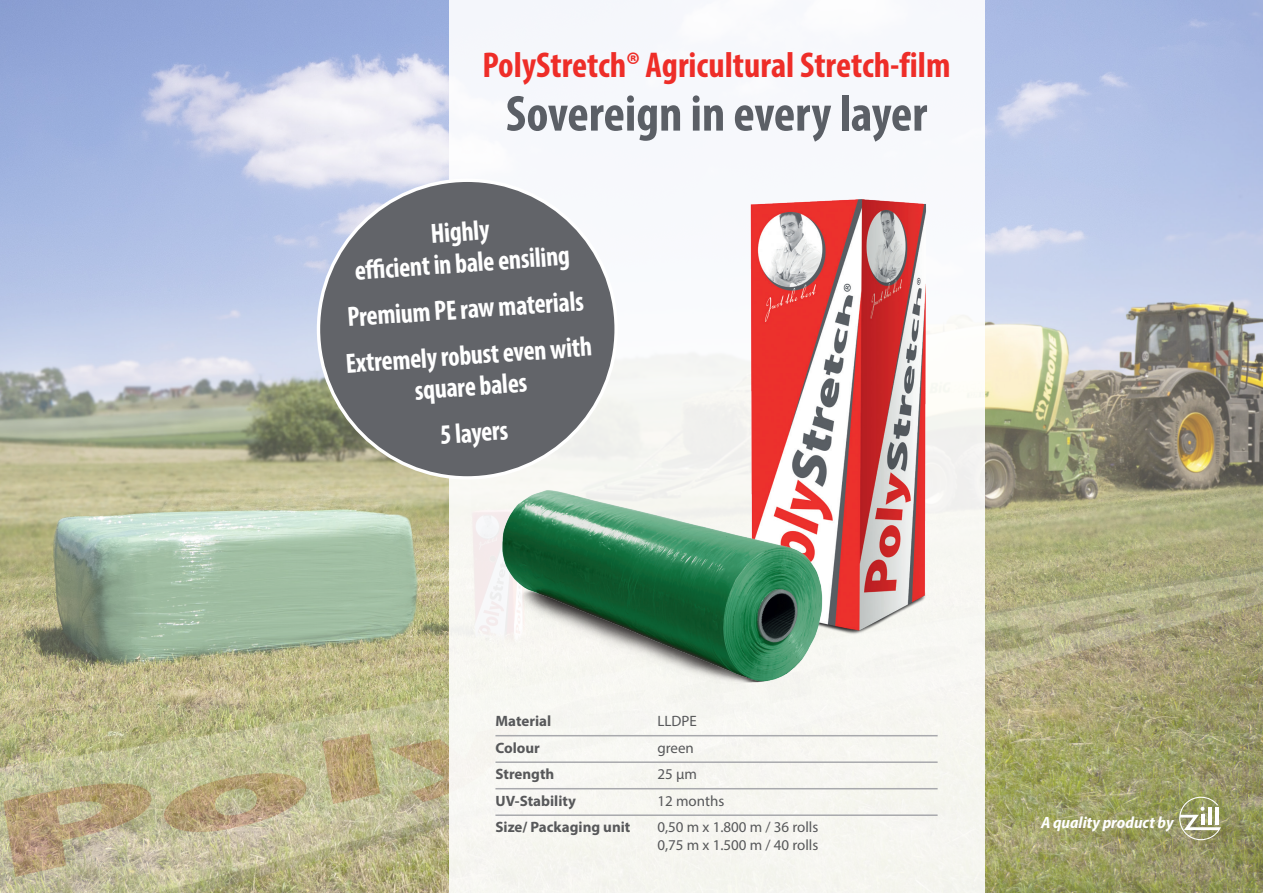
<style>
.page{position:relative;width:1263px;height:893px;background:#fff}
.page>*{position:absolute;margin:0;border:0;box-sizing:border-box;transform-origin:0 0}
.Head_1{font:700 condensed 51px "Myriad Pro";color:#5b5f66}
.Head_1-2{font:700 condensed 36px "Myriad Pro";color:#ee2d28}
.t1{font:700 condensed 27.9px/31.5px "Myriad Pro";color:#fff;text-align:center;scale:.95 1}
.t2{font:italic 700 semi-condensed 16.35px "Myriad Pro";color:#fff}
.t3{font:15px/18px "Myriad Pro";color:#57585a}
.t4{font:700 15px "Myriad Pro";color:#57585a}
</style>
<div class="page">
<img style="left:0;top:0;width:1263px;height:893px">
<div style="left:449px;top:0;width:535px;height:893px;background:#f7f8f5"></div>
<img style="left:750px;top:199px;width:176px;height:435px">
<img style="left:473px;top:479px;width:372px;height:205px">
<hr style="left:495px;top:735px;width:443px;height:1px;background:#a8a9ad">
<hr style="left:495px;top:761px;width:443px;height:2px;background:#a8a9ad">
<hr style="left:495px;top:788px;width:443px;height:1px;background:#a8a9ad">
<hr style="left:495px;top:814px;width:443px;height:2px;background:#a8a9ad">
<div style="left:318px;top:180px;width:298px;height:298px;background:#626469;border-radius:50%"></div>
<svg style="left:1179px;top:797px;width:42px;height:43px"></svg>
<hr style="left:1215px;top:808px;width:3px;height:17px;background:#fff">
<hr style="left:1208px;top:808px;width:3px;height:17px;background:#fff">
<p class="Head_1-2" style="left:483px;top:42px;width:469px">PolyStretch® Agricultural Stretch-film</p>
<p class="Head_1" style="left:506px;top:82px;width:423px">Sovereign in every layer</p>
<p class="t1" style="left:351px;top:223px;width:228px;rotate:-4deg">Highly<br>effi cient in bale ensiling</p>
<p class="t1" style="left:346px;top:301px;width:251px;rotate:-4deg">Premium PE raw materials</p>
<p class="t1" style="left:345px;top:347px;width:261px;rotate:-4deg">Extremely robust even with square bales</p>
<p class="t1" style="left:439px;top:418px;width:73px;rotate:-4deg">5 layers</p>
<p class="t4" style="left:495px;top:712px;width:57px">Material</p>
<p class="t3" style="left:657px;top:712px;width:41px">LLDPE</p>
<p class="t4" style="left:495px;top:738px;width:46px">Colour</p>
<p class="t3" style="left:657px;top:739px;width:38px">green</p>
<p class="t4" style="left:495px;top:765px;width:60px">Strength</p>
<p class="t3" style="left:657px;top:765px;width:41px">25 µm</p>
<p class="t4" style="left:495px;top:791px;width:82px">UV-Stability</p>
<p class="t3" style="left:657px;top:792px;width:68px">12 months</p>
<p class="t4" style="left:495px;top:818px;width:136px">Size/ Packaging unit</p>
<p class="t3" style="left:657px;top:818px;width:162px">0,50 m x 1.800 m / 36 rolls<br>0,75 m x 1.500 m / 40 rolls</p>
<p class="t2" style="left:1041px;top:812px;width:134px">A quality product by</p>
</div>
